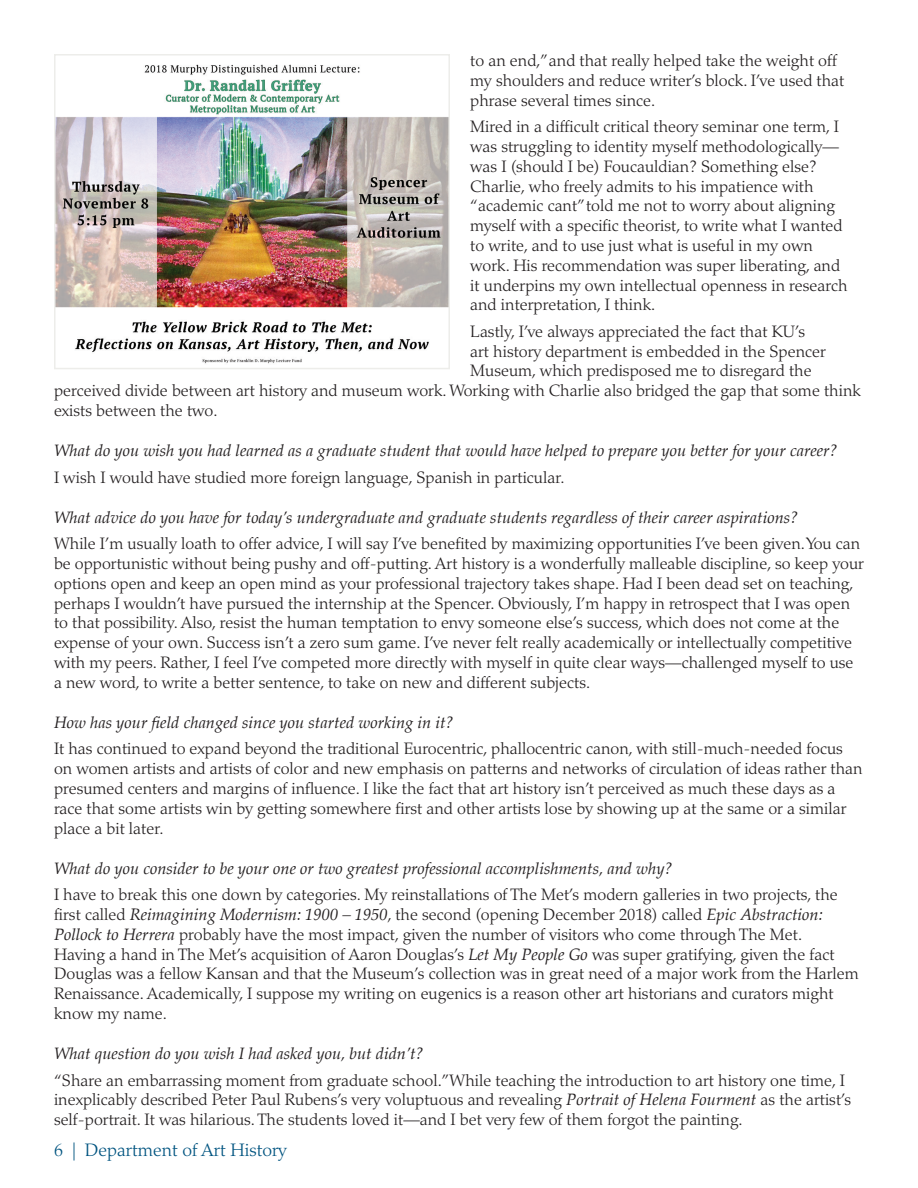
<style>
.page{position:relative;width:918px;height:1188px;background:#fff}
.page>*{position:absolute;margin:0;border:0;box-sizing:border-box;transform-origin:0 0}
.t1{font:300 18px "Palatino";color:#005480}
.Heading{font:300 16.5px/19.8px "Palatino";color:#231f20}
.Heading-2{font:italic 16.5px "Palatino";color:#231f20}
.s1{font-weight:400;font-style:italic}
</style>
<div class="page">
<img style="left:57px;top:64px;width:390px;height:300px">
<div style="left:54px;top:54px;width:396px;height:315px;border:2px solid #ededea"></div>
<p class="Heading" style="left:470px;top:51px;width:376px">to an end,”and that really helped take the weight off my shoulders and reduce writer’s block. I’ve used that phrase several times since.</p>
<p class="Heading" style="left:470px;top:117px;width:379px">Mired in a difficult critical theory seminar one term, I was struggling to identity myself methodologically— was I (should I be) Foucauldian? Something else?<br>Charlie, who freely admits to his impatience with “academic cant”told me not to worry about aligning myself with a specific theorist, to write what I wanted to write, and to use just what is useful in my own work. His recommendation was super liberating, and it underpins my own intellectual openness in research and interpretation, I think.</p>
<p class="Heading" style="left:470px;top:322px;width:337px">Lastly, I’ve always appreciated the fact that KU’s</p>
<p class="Heading" style="left:470px;top:341px;width:357px">art history department is embedded in the Spencer</p>
<p class="Heading" style="left:470px;top:361px;width:343px">Museum, which predisposed me to disregard the</p>
<p class="Heading" style="left:54px;top:381px;width:809px">perceived divide between art history and museum work. Working with Charlie also bridged the gap that some think</p>
<p class="Heading" style="left:54px;top:401px;width:165px">exists between the two.</p>
<p class="Heading-2" style="left:54px;top:437px;width:785px">What do you wish you had learned as a graduate student that would have helped to prepare you better for your career?</p>
<p class="Heading" style="left:54px;top:467px;width:512px">I wish I would have studied more foreign language, Spanish in particular.</p>
<p class="Heading-2" style="left:54px;top:503px;width:746px">What advice do you have for today’s undergraduate and graduate students regardless of their career aspirations?</p>
<p class="Heading" style="left:54px;top:534px;width:812px">While I’m usually loath to offer advice, I will say I’ve benefited by maximizing opportunities I’ve been given. You can be opportunistic without being pushy and off-putting. Art history is a wonderfully malleable discipline, so keep your options open and keep an open mind as your professional trajectory takes shape. Had I been dead set on teaching, perhaps I wouldn’t have pursued the internship at the Spencer. Obviously, I’m happy in retrospect that I was open to that possibility. Also, resist the human temptation to envy someone else’s success, which does not come at the expense of your own. Success isn’t a zero sum game. I’ve never felt really academically or intellectually competitive with my peers. Rather, I feel I’ve competed more directly with myself in quite clear ways—challenged myself to use a new word, to write a better sentence, to take on new and different subjects.</p>
<p class="Heading-2" style="left:54px;top:708px;width:401px">How has your field changed since you started working in it?</p>
<p class="Heading" style="left:54px;top:739px;width:810px">It has continued to expand beyond the traditional Eurocentric, phallocentric canon, with still-much-needed focus on women artists and artists of color and new emphasis on patterns and networks of circulation of ideas rather than presumed centers and margins of influence. I like the fact that art history isn’t perceived as much these days as a race that some artists win by getting somewhere first and other artists lose by showing up at the same or a similar place a bit later.</p>
<p class="Heading-2" style="left:54px;top:854px;width:620px">What do you consider to be your one or two greatest professional accomplishments, and why?</p>
<p class="Heading" style="left:54px;top:885px;width:806px">I have to break this one down by categories. My reinstallations of The Met’s modern galleries in two projects, the first called <span class="s1">Reimagining Modernism: 1900 – 1950</span>, the second (opening December 2018) called <span class="s1">Epic Abstraction:<br>Pollock to Herrera</span> probably have the most impact, given the number of visitors who come through The Met.<br>Having a hand in The Met’s acquisition of Aaron Douglas’s <span class="s1">Let My People Go</span> was super gratifying, given the fact Douglas was a fellow Kansan and that the Museum’s collection was in great need of a major work from the Harlem Renaissance. Academically, I suppose my writing on eugenics is a reason other art historians and curators might know my name.</p>
<p class="Heading-2" style="left:54px;top:1040px;width:371px">What question do you wish I had asked you, but didn’t?</p>
<p class="Heading" style="left:54px;top:1070px;width:799px">“Share an embarrassing moment from graduate school.”While teaching the introduction to art history one time, I inexplicably described Peter Paul Rubens’s very voluptuous and revealing <span class="s1">Portrait of Helena Fourment</span> as the artist’s self-portrait. It was hilarious. The students loved it—and I bet very few of them forgot the painting.</p>
<p class="t1" style="left:54px;top:1140px;width:234px">6 | Department of Art History</p>
</div>
